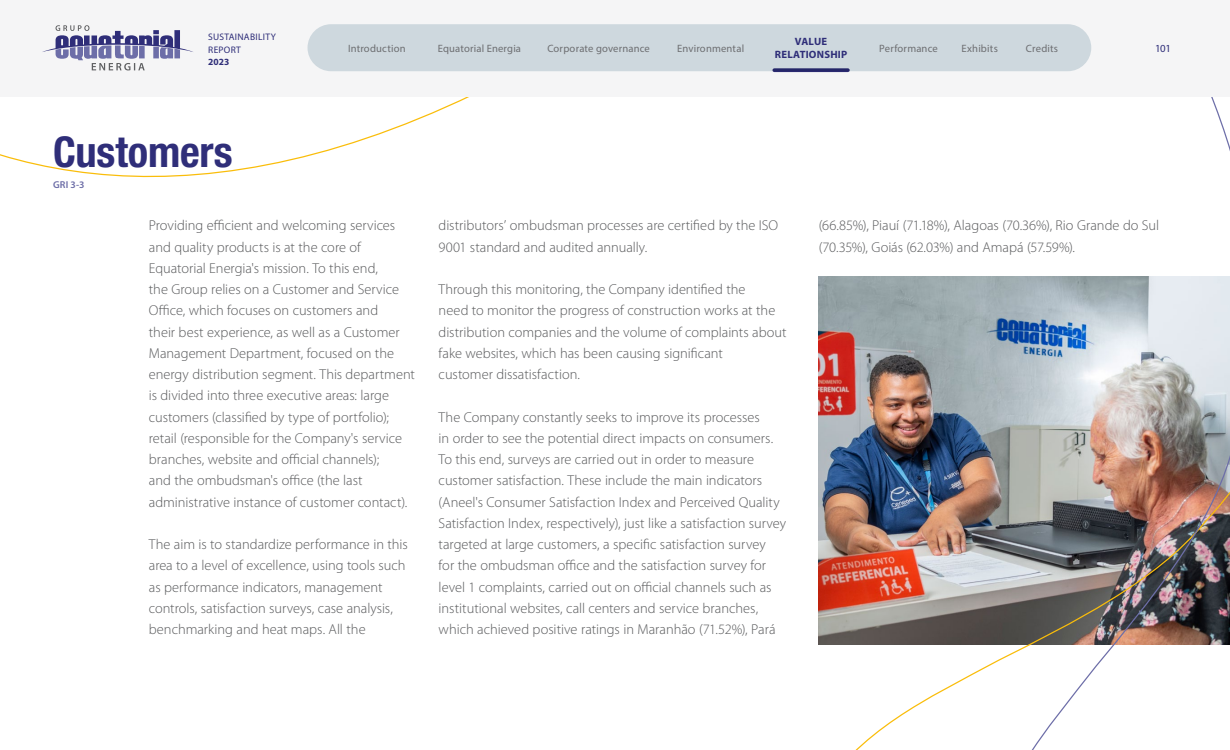
<style>
.page{position:relative;width:1230px;height:750px;background:#fff}
.page>*{position:absolute;margin:0;border:0;box-sizing:border-box;transform-origin:0 0}
._01_titulo_x_1{font:700 condensed 42.5px "Helvetica Neue LT Std";letter-spacing:-.005em;color:#2f2e79}
._04_texto_corrido{font:300 14.38px/21.2px "Myriad Pro";color:#58595b}
.t1{font:10.88px "Myriad Pro";color:#2f2e79}
.t2{font:10.62px "Myriad Pro";letter-spacing:.015em;color:#6d6e71}
.t3{font:700 10.62px/12.5px "Myriad Pro";letter-spacing:.025em;color:#2f2e79;text-align:center}
._01_titulo_x_1-2{font:600 10px "Myriad Pro";color:#6d6ea8}
.t4{font:9.5px/12.2px "Myriad Pro";letter-spacing:.03em;color:#2f2e79}
.t5{font:700 9.5px "Myriad Pro";color:#2f2e79}
</style>
<div class="page">
<img style="left:818px;top:276px;width:163px;height:474px">
<img style="left:981px;top:97px;width:249px;height:653px">
<svg style="left:0;top:97px;width:469px;height:81px"></svg>
<div style="left:0;top:0;width:1230px;height:96px;background:#f5f5f6"></div>
<svg style="left:42px;top:25px;width:151px;height:45px"></svg>
<div style="left:308px;top:24px;width:783px;height:47px;background:#ced8de;border-radius:24px"></div>
<svg style="left:774px;top:68px;width:74px;height:4px"></svg>
<p class="t4" style="left:208px;top:31px;width:69px">SUSTAINABILITY<br>REPORT</p>
<p class="t5" style="left:208px;top:55px;width:23px">2023</p>
<p class="_01_titulo_x_1" style="left:53px;top:126px;width:181px">Customers</p>
<p class="_01_titulo_x_1-2" style="left:53px;top:178px;width:33px">GRI 3-3</p>
<p class="t2" style="left:438px;top:42px;width:85px">Equatorial Energia</p>
<p class="t2" style="left:547px;top:42px;width:104px">Corporate governance</p>
<p class="t2" style="left:677px;top:42px;width:68px">Environmental</p>
<p class="t3" style="left:775px;top:35px;width:74px">VALUE<br>RELATIONSHIP</p>
<p class="t2" style="left:348px;top:42px;width:59px">Introduction</p>
<p class="t2" style="left:879px;top:42px;width:60px">Performance</p>
<p class="t2" style="left:962px;top:42px;width:38px">Exhibits</p>
<p class="t2" style="left:1026px;top:42px;width:34px">Credits</p>
<p class="t1" style="left:1155px;top:42px;width:17px">101</p>
<p class="_04_texto_corrido" style="left:149px;top:215px;width:268px">Providing efficient and welcoming services and quality products is at the core of Equatorial Energia's mission. To this end,<br>the Group relies on a Customer and Service Office, which focuses on customers and<br>their best experience, as well as a Customer Management Department, focused on the energy distribution segment. This department is divided into three executive areas: large customers (classified by type of portfolio); retail (responsible for the Company's service branches, website and official channels);<br>and the ombudsman's office (the last administrative instance of customer contact).</p>
<p class="_04_texto_corrido" style="left:149px;top:534px;width:260px">The aim is to standardize performance in this area to a level of excellence, using tools such as performance indicators, management controls, satisfaction surveys, case analysis, benchmarking and heat maps. All the</p>
<p class="_04_texto_corrido" style="left:439px;top:215px;width:341px">distributors’ ombudsman processes are certified by the ISO<br>9001 standard and audited annually.</p>
<p class="_04_texto_corrido" style="left:439px;top:279px;width:350px">Through this monitoring, the Company identified the<br>need to monitor the progress of construction works at the distribution companies and the volume of complaints about fake websites, which has been causing significant<br>customer dissatisfaction.</p>
<p class="_04_texto_corrido" style="left:439px;top:406px;width:349px">The Company constantly seeks to improve its processes<br>in order to see the potential direct impacts on consumers.<br>To this end, surveys are carried out in order to measure customer satisfaction. These include the main indicators (Aneel's Consumer Satisfaction Index and Perceived Quality Satisfaction Index, respectively), just like a satisfaction survey targeted at large customers, a specific satisfaction survey<br>for the ombudsman office and the satisfaction survey for level 1 complaints, carried out on official channels such as institutional websites, call centers and service branches, which achieved positive ratings in Maranhão (71.52%), Pará</p>
<p class="_04_texto_corrido" style="left:819px;top:215px;width:342px">(66.85%), Piauí (71.18%), Alagoas (70.36%), Rio Grande do Sul (70.35%), Goiás (62.03%) and Amapá (57.59%).</p>
</div>
